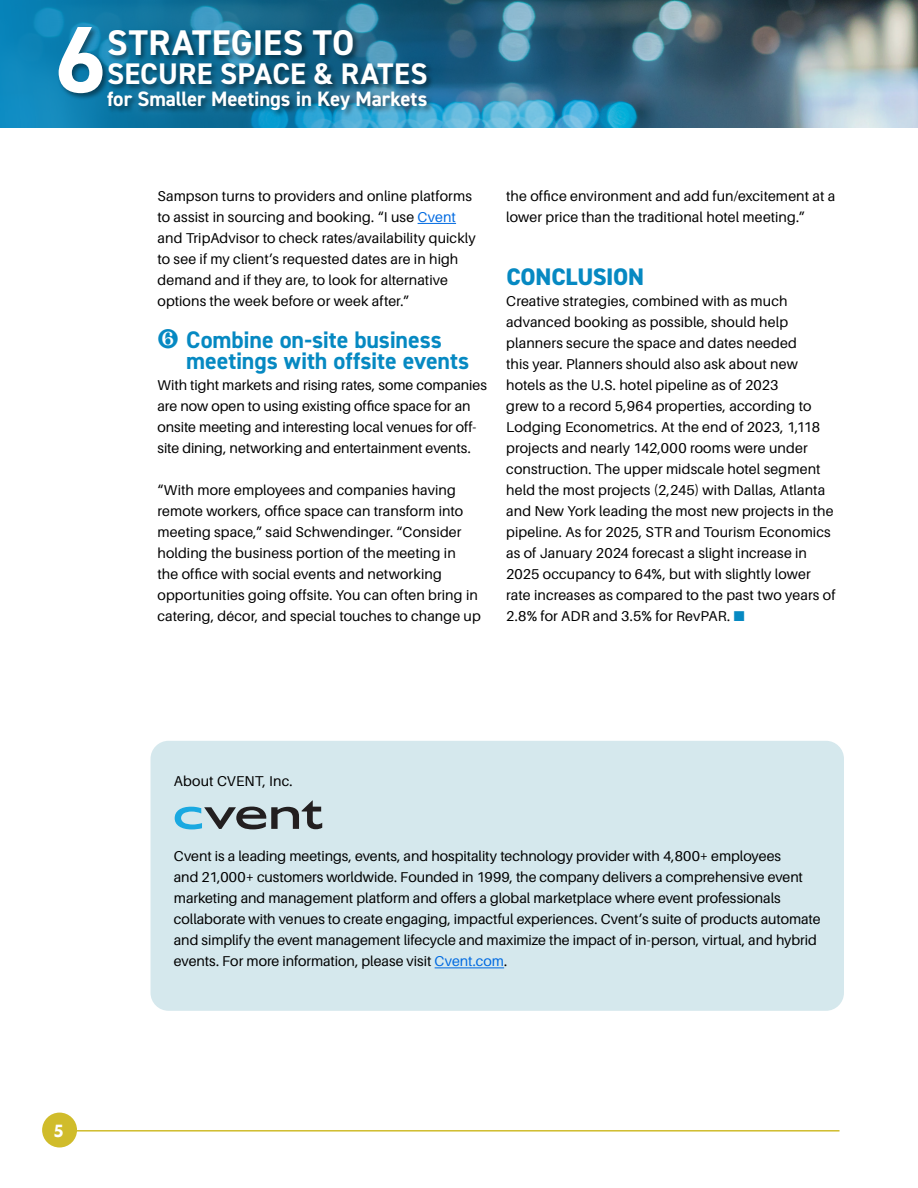
<style>
.page{position:relative;width:918px;height:1188px;background:#fff}
.page>*{position:absolute;margin:0;border:0;box-sizing:border-box;transform-origin:0 0}
.t1{font:700 35.85px "DIN2014";letter-spacing:.015em;color:#fff}
.t2{font:700 29.85px "DIN2014";letter-spacing:.005em;color:#fff}
.t3{font:700 24px/21px "DIN2014";letter-spacing:-.005em;color:#0689c2}
.t4{font:800 24px "DIN2014";letter-spacing:-.01em;color:#0689c2}
.t5{font:700 20.85px "DIN2014";letter-spacing:-.005em;color:#fff}
.t6{font:700 16.5px "New Hero";color:#fff}
.t7{font:14.25px/21px "Aileron";color:#000}
.s1{color:#006ae1}
.s2{color:#0689c2}
</style>
<div class="page">
<img style="left:0;top:0;width:918px;height:127px">
<div style="left:42px;top:1113px;width:35px;height:35px;background:#d0bc2b;border-radius:50%"></div>
<hr style="left:75px;top:1130px;width:765px;height:2px;background:#d0bc2b">
<div style="left:106px;top:28px;width:328px;height:89px;background:#000;opacity:.45"></div>
<div style="left:57px;top:25px;width:53px;height:76px;background:#000;opacity:.45"></div>
<svg style="left:59px;top:27px;width:44px;height:66px"></svg>
<hr style="left:418px;top:223px;width:38px;height:1px;background:#006ae1">
<div style="left:151px;top:741px;width:693px;height:270px;background:#d5e8ed;border-radius:18px"></div>
<hr style="left:435px;top:968px;width:69px;height:1px;background:#006ae1">
<svg style="left:175px;top:800px;width:147px;height:29px"></svg>
<h1 class="t1" style="left:107px;top:19px;width:249px">STRATEGIES TO</h1>
<h2 class="t2" style="left:107px;top:54px;width:322px">SECURE SPACE &amp; RATES</h2>
<h3 class="t5" style="left:107px;top:85px;width:322px">for Smaller Meetings in Key Markets</h3>
<p class="t7" style="left:157px;top:186px;width:320px">Sampson turns to providers and online platforms to assist in sourcing and booking. “I use <span class="s1">Cvent </span>and TripAdvisor to check rates/availability quickly to see if my client’s requested dates are in high demand and if they are, to look for alternative options the week before or week after.”</p>
<h3 class="t3" style="left:186px;top:329px;width:284px;text-indent:-29px">❻ Combine on-site business meetings with offsite events</h3>
<p class="t7" style="left:157px;top:375px;width:331px">With tight markets and rising rates, some companies are now open to using existing office space for an onsite meeting and interesting local venues for off&shy;site dining, networking and entertainment events.</p>
<p class="t7" style="left:157px;top:480px;width:325px">“With more employees and companies having remote workers, office space can transform into meeting space,” said Schwendinger. “Consider holding the business portion of the meeting in<br>the office with social events and networking opportunities going offsite. You can often bring in catering, décor, and special touches to change up</p>
<p class="t7" style="left:506px;top:186px;width:331px">the office environment and add fun/excitement at a lower price than the traditional hotel meeting.”</p>
<h3 class="t4" style="left:506px;top:261px;width:139px">CONCLUSION</h3>
<p class="t7" style="left:506px;top:291px;width:331px">Creative strategies, combined with as much advanced booking as possible, should help planners secure the space and dates needed<br>this year. Planners should also ask about new hotels as the U.S. hotel pipeline as of 2023<br>grew to a record 5,964 properties, according to Lodging Econometrics. At the end of 2023, 1,118 projects and nearly 142,000 rooms were under construction. The upper midscale hotel segment held the most projects (2,245) with Dallas, Atlanta and New York leading the most new projects in the pipeline. As for 2025, STR and Tourism Economics as of January 2024 forecast a slight increase in 2025 occupancy to 64%, but with slightly lower rate increases as compared to the past two years of 2.8% for ADR and 3.5% for RevPAR. <span class="s2">■</span></p>
<p class="t7" style="left:174px;top:771px;width:120px">About CVENT, Inc.</p>
<p class="t7" style="left:174px;top:846px;width:648px">Cvent is a leading meetings, events, and hospitality technology provider with 4,800+ employees<br>and 21,000+ customers worldwide. Founded in 1999, the company delivers a comprehensive event marketing and management platform and offers a global marketplace where event professionals collaborate with venues to create engaging, impactful experiences. Cvent’s suite of products automate and simplify the event management lifecycle and maximize the impact of in-person, virtual, and hybrid events. For more information, please visit <span class="s1">Cvent.com</span>.</p>
<p class="t6" style="left:54px;top:1119px;width:11px">5</p>
</div>
